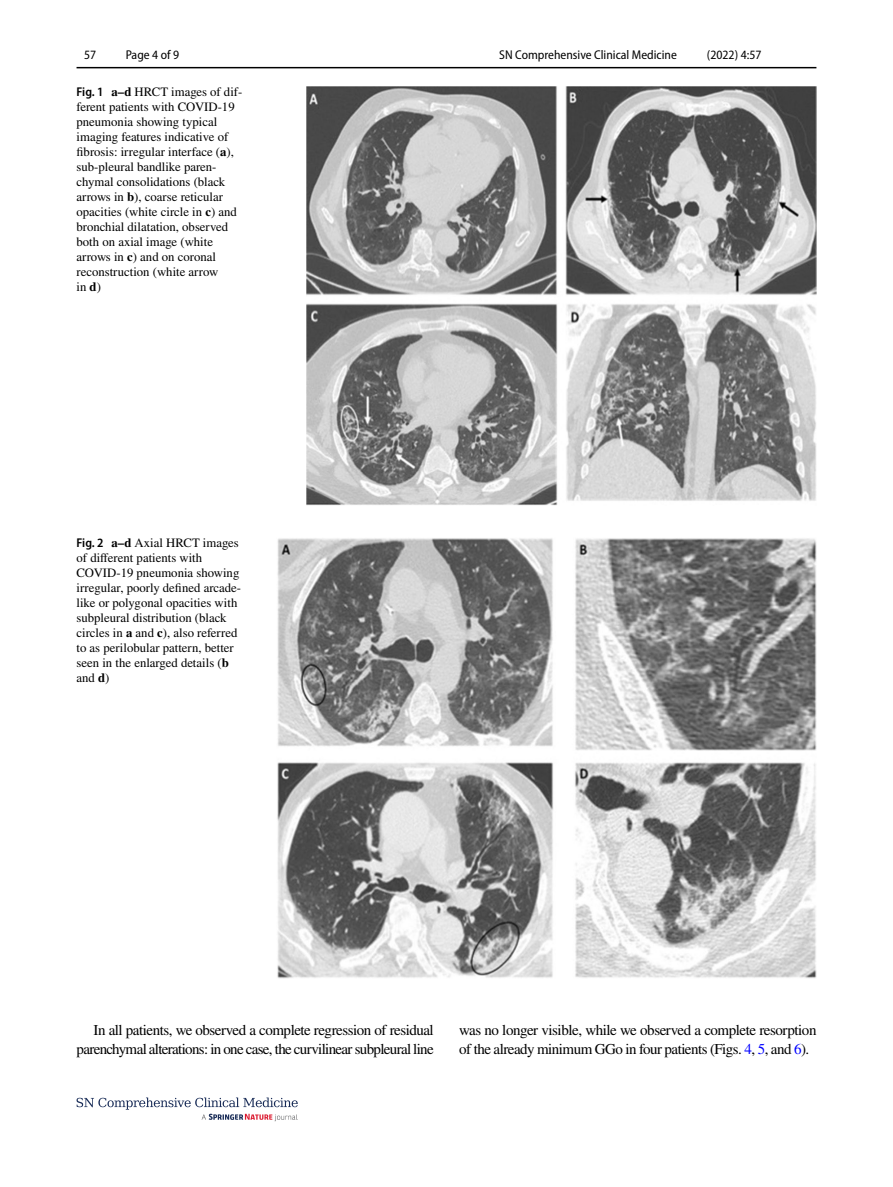
<style>
.page{position:relative;width:893px;height:1187px;background:#fff}
.page>*{position:absolute;margin:0;border:0;box-sizing:border-box;transform-origin:0 0}
.t1{font:15px/18.8px "STIX";letter-spacing:-.035em;color:#000;text-align:right}
.t2{font:12.75px/15px "STIX";color:#000}
.t3{font:semi-condensed 12.75px "Myriad Pro";color:#000}
.s1{font-family:"Myriad Pro";font-weight:600;font-stretch:semi-condensed}
.s2{font-weight:700}
.s3{color:#00f}
</style>
<div class="page">
<hr style="left:77px;top:67px;width:739px;height:1px;background:#000">
<svg style="left:77px;top:1097px;width:221px;height:24px"></svg>
<img style="left:306px;top:87px;width:510px;height:418px">
<img style="left:277px;top:538px;width:539px;height:440px">
<p class="t3" style="left:84px;top:48px;width:14px">57</p>
<p class="t3" style="left:126px;top:48px;width:55px">Page 4 of 9</p>
<p class="t3" style="left:499px;top:48px;width:179px">SN Comprehensive Clinical Medicine</p>
<p class="t3" style="left:707px;top:48px;width:56px">(2022) 4:57</p>
<p class="t2" style="left:77px;top:85px;width:167px"><span class="s1">Fig. 1</span> <span class="s2">a–d</span> HRCT images of dif&shy;ferent patients with COVID-19 pneumonia showing typical imaging features indicative of fibrosis: irregular interface (<span class="s2">a</span>), sub-pleural bandlike paren&shy;chymal consolidations (black arrows in <span class="s2">b</span>), coarse reticular opacities (white circle in <span class="s2">c</span>) and bronchial dilatation, observed both on axial image (white arrows in <span class="s2">c</span>) and on coronal reconstruction (white arrow<br>in <span class="s2">d</span>)</p>
<p class="t2" style="left:77px;top:536px;width:166px"><span class="s1">Fig. 2</span> <span class="s2">a–d</span> Axial HRCT images of different patients with<br>COVID-19 pneumonia showing irregular, poorly defined arcade&shy;like or polygonal opacities with subpleural distribution (black circles in <span class="s2">a</span> and <span class="s2">c</span>), also referred to as perilobular pattern, better seen in the enlarged details (<span class="s2">b </span>and <span class="s2">d</span>)</p>
<p class="t1" style="left:77px;top:1021px;width:359px">In all patients, we observed a complete regression of residual parenchymal alterations: in one case, the curvilinear subpleural line</p>
<p class="t1" style="left:459px;top:1021px;width:359px;text-align:left">was no longer visible, while we observed a complete resorption of the already minimum GGo in four patients (Figs. <span class="s3">4</span>, <span class="s3">5</span>, and <span class="s3">6</span>).</p>
</div>
